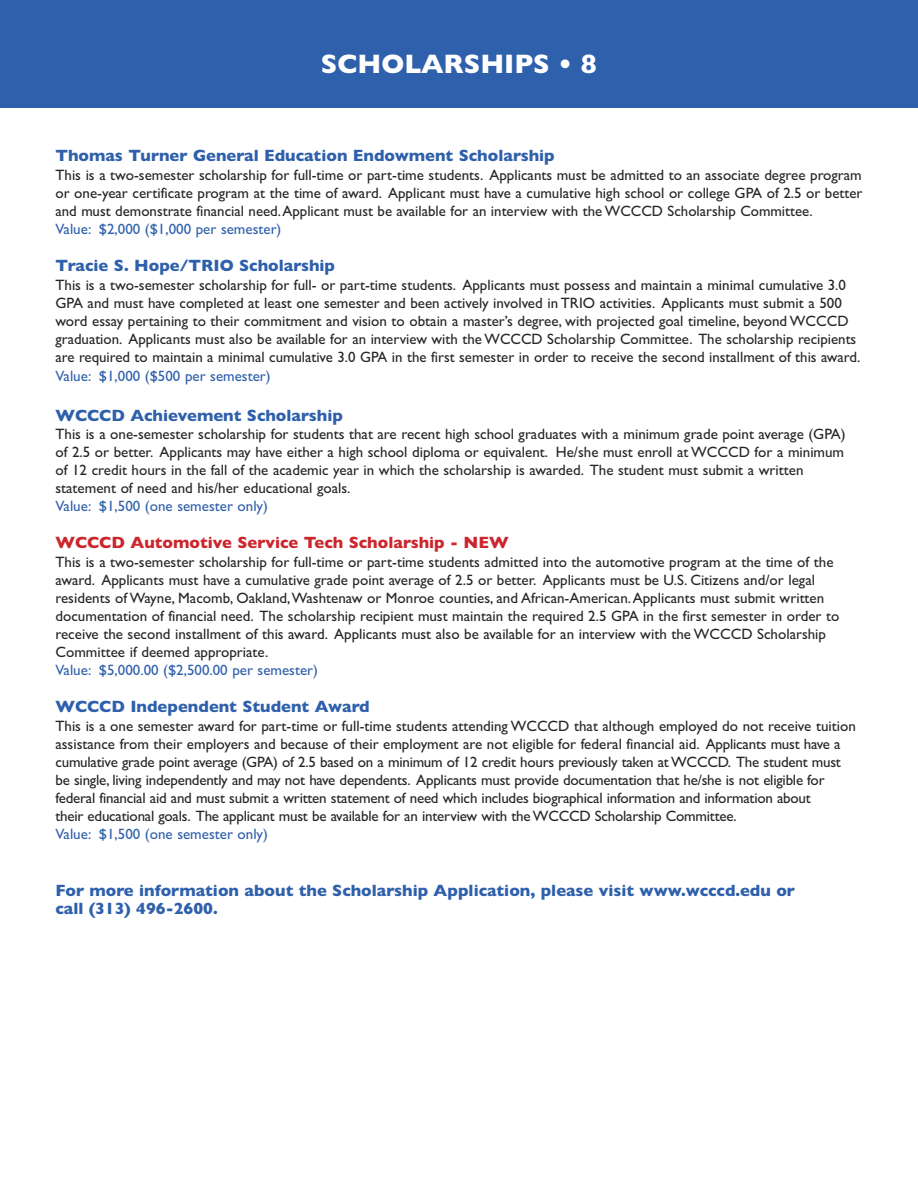
<style>
.page{position:relative;width:918px;height:1188px;background:#fff}
.page>*{position:absolute;margin:0;border:0;box-sizing:border-box;transform-origin:0 0}
.t1{font:700 27px "Gill Sans";color:#fff}
.t2{font:700 16.5px/18.3px "Gill Sans";color:#2f60ab}
.t3{font:700 16.5px "Gill Sans";color:#cc262d}
.t4{font:15px/18px "Gill Sans";color:#272526}
.t5{font:15px "Gill Sans";color:#2f60ab}
</style>
<div class="page">
<div style="left:0;top:0;width:918px;height:107px;background:#2f60ab"></div>
<h1 class="t1" style="left:321px;top:55px;width:277px">SCHOLARSHIPS • 8</h1>
<p class="t2" style="left:55px;top:148px;width:501px">Thomas Turner General Education Endowment Scholarship</p>
<p class="t4" style="left:55px;top:168px;width:808px;text-align:justify">This is a two-semester scholarship for full-time or part-time students. Applicants must be admitted to an associate degree program or one-year certificate program at the time of award. Applicant must have a cumulative high school or college GPA of 2.5 or better and must demonstrate financial need. Applicant must be available for an interview with the WCCCD Scholarship Committee.</p>
<p class="t5" style="left:55px;top:224px;width:228px">Value: $2,000 ($1,000 per semester)</p>
<p class="t2" style="left:55px;top:258px;width:281px">Tracie S. Hope/TRIO Scholarship</p>
<p class="t4" style="left:55px;top:278px;width:806px">This is a two-semester scholarship for full- or part-time students. Applicants must possess and maintain a minimal cumulative 3.0<br>GPA and must have completed at least one semester and been actively involved in TRIO activities. Applicants must submit a 500 word essay pertaining to their commitment and vision to obtain a master’s degree, with projected goal timeline, beyond WCCCD graduation. Applicants must also be available for an interview with the WCCCD Scholarship Committee. The scholarship recipients are required to maintain a minimal cumulative 3.0 GPA in the first semester in order to receive the second installment of this award.</p>
<p class="t5" style="left:55px;top:371px;width:217px">Value: $1,000 ($500 per semester)</p>
<p class="t2" style="left:55px;top:408px;width:289px">WCCCD Achievement Scholarship</p>
<p class="t4" style="left:55px;top:427px;width:792px">This is a one-semester scholarship for students that are recent high school graduates with a minimum grade point average (GPA) of 2.5 or better. Applicants may have either a high school diploma or equivalent. He/she must enroll at WCCCD for a minimum of 12 credit hours in the fall of the academic year in which the scholarship is awarded. The student must submit a written statement of need and his/her educational goals.</p>
<p class="t5" style="left:55px;top:501px;width:214px">Value: $1,500 (one semester only)</p>
<p class="t3" style="left:55px;top:537px;width:455px">WCCCD Automotive Service Tech Scholarship - NEW</p>
<p class="t4" style="left:55px;top:555px;width:785px">This is a two-semester scholarship for full-time or part-time students admitted into the automotive program at the time of the award. Applicants must have a cumulative grade point average of 2.5 or better. Applicants must be U.S. Citizens and/or legal residents of Wayne, Macomb, Oakland, Washtenaw or Monroe counties, and African-American. Applicants must submit written documentation of financial need. The scholarship recipient must maintain the required 2.5 GPA in the first semester in order to receive the second installment of this award. Applicants must also be available for an interview with the WCCCD Scholarship Committee if deemed appropriate.</p>
<p class="t5" style="left:55px;top:665px;width:264px">Value: $5,000.00 ($2,500.00 per semester)</p>
<p class="t2" style="left:55px;top:699px;width:316px">WCCCD Independent Student Award</p>
<p class="t4" style="left:55px;top:719px;width:802px">This is a one semester award for part-time or full-time students attending WCCCD that although employed do not receive tuition assistance from their employers and because of their employment are not eligible for federal financial aid. Applicants must have a cumulative grade point average (GPA) of 2.5 based on a minimum of 12 credit hours previously taken at WCCCD. The student must be single, living independently and may not have dependents. Applicants must provide documentation that he/she is not eligible for federal financial aid and must submit a written statement of need which includes biographical information and information about<br>their educational goals. The applicant must be available for an interview with the WCCCD Scholarship Committee.</p>
<p class="t5" style="left:55px;top:829px;width:214px">Value: $1,500 (one semester only)</p>
<p class="t2" style="left:55px;top:883px;width:741px">For more information about the Scholarship Application, please visit www.wcccd.edu or call (313) 496-2600.</p>
</div>
